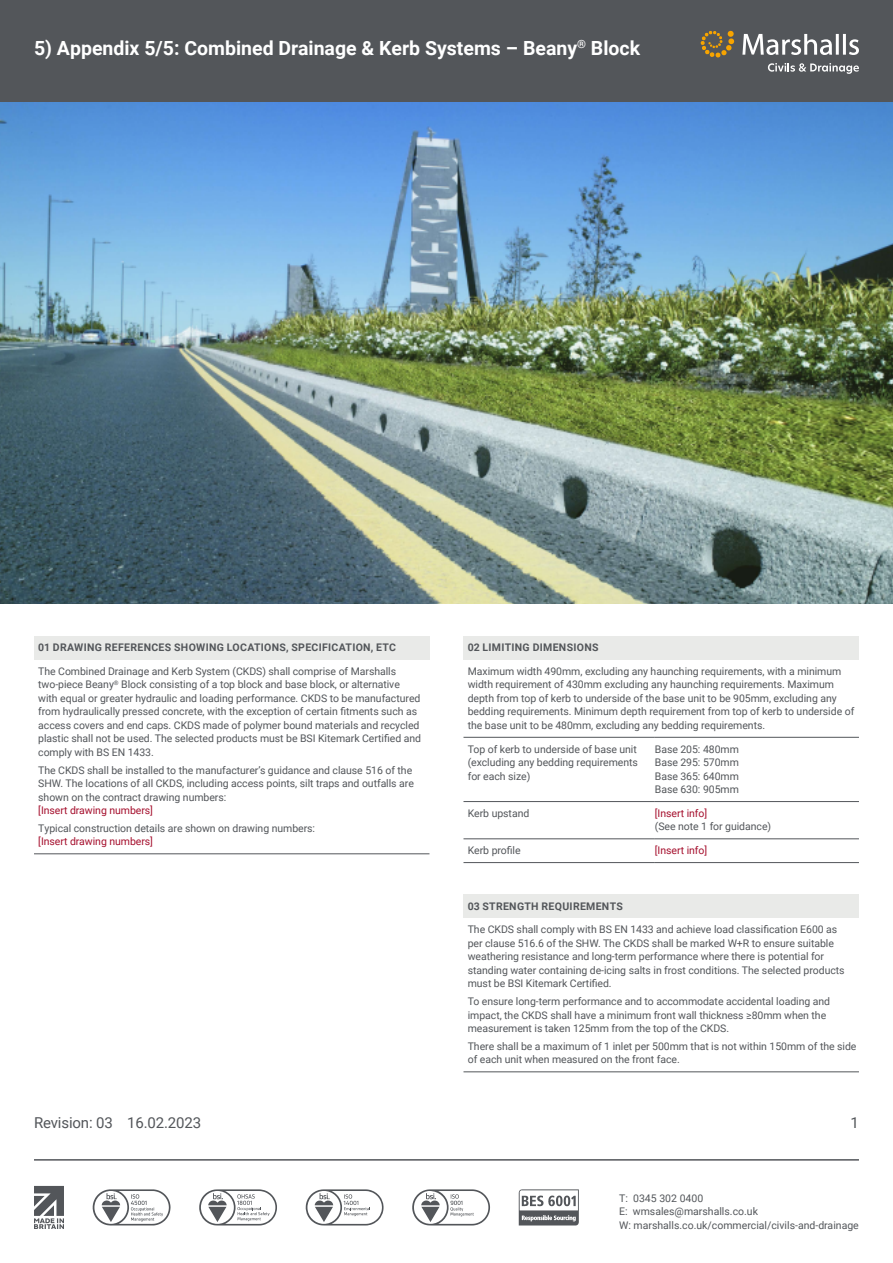
<style>
.page{position:relative;width:893px;height:1263px;background:#fff}
.page>*{position:absolute;margin:0;border:0;box-sizing:border-box;transform-origin:0 0}
.t1{font:700 19.5px "Roboto";color:#fff}
.t2{font:15px "Roboto";letter-spacing:-.01em;color:#53565a}
.t3{font:10.5px/13.5px "Roboto";letter-spacing:-.005em;color:#53565a}
.t4{font:700 10.5px "Roboto";letter-spacing:.03em;color:#53565a}
.t5{font:10.5px "Roboto";letter-spacing:-.005em;color:#a50f2d}
</style>
<div class="page">
<svg style="left:93px;top:1189px;width:78px;height:36px"></svg>
<div style="left:0;top:0;width:893px;height:102px;background:#53565a"></div>
<hr style="left:34px;top:1159px;width:825px;height:1px;background:#53565a">
<svg style="left:742px;top:34px;width:117px;height:21px"></svg>
<svg style="left:700px;top:30px;width:34px;height:28px"></svg>
<svg style="left:768px;top:63px;width:91px;height:11px"></svg>
<svg style="left:34px;top:1186px;width:30px;height:43px"></svg>
<svg style="left:199px;top:1189px;width:78px;height:36px"></svg>
<svg style="left:412px;top:1189px;width:78px;height:36px"></svg>
<svg style="left:306px;top:1189px;width:78px;height:36px"></svg>
<svg style="left:519px;top:1189px;width:60px;height:36px"></svg>
<img style="left:0;top:102px;width:893px;height:502px">
<div style="left:463px;top:636px;width:396px;height:23px;background:#e9eae8"></div>
<hr style="left:463px;top:737px;width:192px;height:1px;background:#53565a">
<hr style="left:655px;top:737px;width:204px;height:1px;background:#53565a">
<hr style="left:463px;top:801px;width:192px;height:1px;background:#53565a">
<hr style="left:463px;top:838px;width:192px;height:1px;background:#53565a">
<hr style="left:463px;top:862px;width:192px;height:1px;background:#53565a">
<hr style="left:655px;top:801px;width:204px;height:1px;background:#53565a">
<hr style="left:655px;top:838px;width:204px;height:1px;background:#53565a">
<hr style="left:655px;top:862px;width:204px;height:1px;background:#53565a">
<div style="left:34px;top:636px;width:395px;height:23px;background:#e9eae8"></div>
<hr style="left:34px;top:853px;width:395px;height:1px;background:#53565a">
<div style="left:463px;top:894px;width:396px;height:24px;background:#e9eae8"></div>
<hr style="left:463px;top:1071px;width:396px;height:1px;background:#53565a">
<h1 class="t1" style="left:34px;top:34px;width:608px">5) Appendix 5/5: Combined Drainage &amp; Kerb Systems – Beany<sup>®</sup> Block</h1>
<p class="t4" style="left:38px;top:640px;width:359px">01 DRAWING REFERENCES SHOWING LOCATIONS, SPECIFICATION, ETC</p>
<p class="t3" style="left:38px;top:664px;width:384px">The Combined Drainage and Kerb System (CKDS) shall comprise of Marshalls two-piece Beany<sup>®</sup> Block consisting of a top block and base block, or alternative with equal or greater hydraulic and loading performance. CKDS to be manufactured from hydraulically pressed concrete, with the exception of certain fitments such as access covers and end caps. CKDS made of polymer bound materials and recycled plastic shall not be used. The selected products must be BSI Kitemark Certified and comply with BS EN 1433.</p>
<p class="t3" style="left:38px;top:763px;width:377px">The CKDS shall be installed to the manufacturer’s guidance and clause 516 of the<br>SHW. The locations of all CKDS, including access points, silt traps and outfalls are shown on the contract drawing numbers:</p>
<p class="t5" style="left:38px;top:803px;width:116px">[Insert drawing numbers]</p>
<p class="t3" style="left:38px;top:821px;width:278px">Typical construction details are shown on drawing numbers:</p>
<p class="t5" style="left:38px;top:834px;width:116px">[Insert drawing numbers]</p>
<p class="t4" style="left:468px;top:640px;width:132px">02 LIMITING DIMENSIONS</p>
<p class="t3" style="left:468px;top:664px;width:388px">Maximum width 490mm, excluding any haunching requirements, with a minimum width requirement of 430mm excluding any haunching requirements. Maximum depth from top of kerb to underside of the base unit to be 905mm, excluding any bedding requirements. Minimum depth requirement from top of kerb to underside of the base unit to be 480mm, excluding any bedding requirements.</p>
<p class="t3" style="left:468px;top:742px;width:172px;text-align:justify">Top of kerb to underside of base unit (excluding any bedding requirements for each size)</p>
<p class="t3" style="left:655px;top:742px;width:86px;text-align:justify">Base 205: 480mm Base 295: 570mm Base 365: 640mm Base 630: 905mm</p>
<p class="t3" style="left:468px;top:806px;width:63px">Kerb upstand</p>
<p class="t5" style="left:655px;top:806px;width:54px">[Insert info]</p>
<p class="t3" style="left:655px;top:819px;width:118px">(See note 1 for guidance)</p>
<p class="t3" style="left:468px;top:843px;width:54px">Kerb profile</p>
<p class="t5" style="left:655px;top:843px;width:54px">[Insert info]</p>
<p class="t4" style="left:468px;top:898px;width:157px">03 STRENGTH REQUIREMENTS</p>
<p class="t3" style="left:468px;top:922px;width:378px">The CKDS shall comply with BS EN 1433 and achieve load classification E600 as per clause 516.6 of the SHW. The CKDS shall be marked W+R to ensure suitable weathering resistance and long-term performance where there is potential for standing water containing de-icing salts in frost conditions. The selected products must be BSI Kitemark Certified.</p>
<p class="t3" style="left:468px;top:994px;width:364px">To ensure long-term performance and to accommodate accidental loading and impact, the CKDS shall have a minimum front wall thickness ≥80mm when the measurement is taken 125mm from the top of the CKDS.</p>
<p class="t3" style="left:468px;top:1039px;width:390px">There shall be a maximum of 1 inlet per 500mm that is not within 150mm of the side of each unit when measured on the front face.</p>
<h2 class="t2" style="left:34px;top:1112px;width:169px">Revision: 03 16.02.2023</h2>
<h2 class="t2" style="left:850px;top:1112px;width:10px">1</h2>
<p class="t3" style="left:619px;top:1191px;width:241px">T: 0345 302 0400<br>E: wmsales@marshalls.co.uk<br>W: marshalls.co.uk/commercial/civils-and-drainage</p>
</div>
